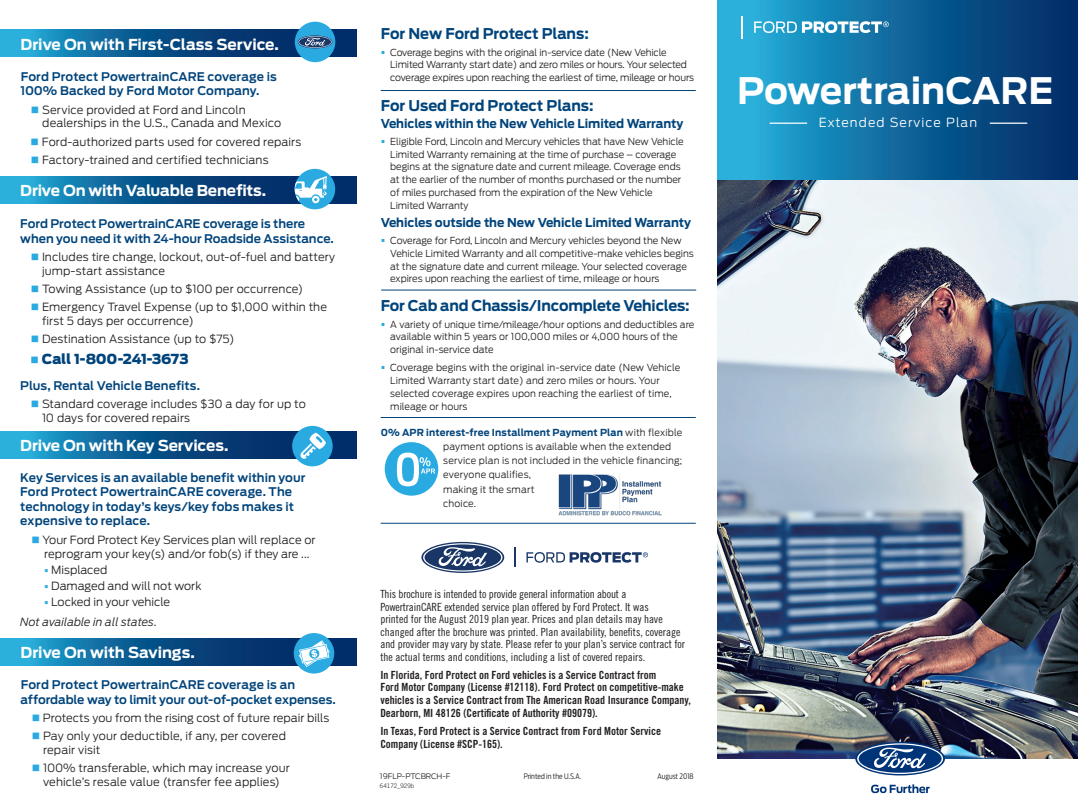
<style>
.page{position:relative;width:1078px;height:810px;background:#fff}
.page>*{position:absolute;margin:0;border:0;box-sizing:border-box;transform-origin:0 0}
.t1{font:700 36.25px "Ford Antenna";color:#fff}
.t2{font:700 15px "Ford Antenna";letter-spacing:-.01em;color:#fff}
.Headlines_11_5_13_5{font:700 14.75px "Ford Antenna";letter-spacing:-.01em;color:#00447b}
.icon_bullets{font:900 13.75px "Ford Antenna";letter-spacing:-.015em;color:#00447b}
.t3{font:300 12.5px "Ford Antenna";letter-spacing:.09em;color:#fff}
.t4{font:700 12.25px "Ford Antenna";letter-spacing:-.005em;color:#00447b}
.icon_bullets-2{font:600 11.88px/14.4px "Ford Antenna";color:#00447b}
.icon_bullets-3{font:300 11.25px/13.8px "Ford Antenna";letter-spacing:.005em;color:#231f20}
.t5{font:11.25px/12.5px "Trade Gothic LT Std Cn 18";color:#231f20}
.t6{font:11.25px/12.9px "Trade Gothic LT Std Bd Cn 20";color:#231f20}
.t7{font:italic 300 11.25px "Ford Antenna";letter-spacing:-.005em;color:#231f20}
.icon_bullets-4{font:300 9.62px/12.9px "Ford Antenna";letter-spacing:-.005em;color:#231f20}
.icon_bullets-5{font:300 9.62px/14.1px "Ford Antenna";letter-spacing:.015em;color:#231f20}
.t8{font:300 7.5px "Ford Antenna Cond";color:#231f20}
.t9{font:300 7.5px "Ford Antenna";color:#231f20}
.t10{font:300 6.25px "Trade Gothic LT Std";color:#231f20}
.s1{color:#2baae1}
.s2{font-weight:900;color:#2baae1}
.s3{font-style:normal}
.s4{font-weight:900;font-size:11.5px;color:#2baae1}
.s5{font-weight:700;color:#00447b}
</style>
<div class="page">
<img style="left:718px;top:180px;width:360px;height:578px">
<div style="left:718px;top:0;width:360px;height:180px;background:linear-gradient(to right,#27b5e0,#002460)"></div>
<hr style="left:990px;top:123px;width:37px;height:1px;background:#fff">
<svg style="left:855px;top:742px;width:90px;height:33px"></svg>
<svg style="left:857px;top:743px;width:86px;height:31px"></svg>
<svg style="left:871px;top:784px;width:58px;height:9px"></svg>
<svg style="left:421px;top:542px;width:83px;height:31px"></svg>
<svg style="left:423px;top:543px;width:79px;height:29px"></svg>
<hr style="left:514px;top:547px;width:2px;height:20px;background:#193667">
<svg style="left:526px;top:552px;width:122px;height:11px"></svg>
<hr style="left:381px;top:90px;width:315px;height:1px;background:#00447b">
<img style="left:553px;top:474px;width:119px;height:49px">
<div style="left:385px;top:442px;width:53px;height:54px;background:#29aae1;border-radius:50%"></div>
<svg style="left:397px;top:453px;width:38px;height:33px"></svg>
<hr style="left:381px;top:417px;width:315px;height:1px;background:#00447b">
<hr style="left:381px;top:523px;width:315px;height:1px;background:#00447b">
<hr style="left:381px;top:290px;width:315px;height:1px;background:#00447b">
<svg style="left:0;top:638px;width:357px;height:27px;background:#0d5d92"></svg>
<svg style="left:0;top:177px;width:357px;height:27px;background:#0d5d92"></svg>
<svg style="left:0;top:30px;width:357px;height:27px;background:#0d5c92"></svg>
<div style="left:294px;top:633px;width:40px;height:41px;background:#2baae1;border-radius:50%"></div>
<svg style="left:299px;top:640px;width:31px;height:27px"></svg>
<div style="left:295px;top:169px;width:40px;height:40px;background:#2baae1;border-radius:50%"></div>
<svg style="left:295px;top:176px;width:32px;height:27px"></svg>
<div style="left:295px;top:22px;width:40px;height:40px;background:#2baae1;border-radius:50%"></div>
<svg style="left:298px;top:35px;width:34px;height:13px"></svg>
<svg style="left:298px;top:36px;width:34px;height:12px"></svg>
<svg style="left:0;top:432px;width:357px;height:27px;background:#0d5d92"></svg>
<div style="left:292px;top:426px;width:41px;height:40px;background:#29aae1;border-radius:50%"></div>
<svg style="left:300px;top:433px;width:26px;height:26px"></svg>
<svg style="left:741px;top:16px;width:1px;height:22px"></svg>
<svg style="left:754px;top:21px;width:135px;height:12px"></svg>
<hr style="left:769px;top:123px;width:38px;height:1px;background:#fff">
<p class="t2" style="left:21px;top:31px;width:260px">Drive On with First-Class Service.</p>
<p class="icon_bullets-2" style="left:21px;top:68px;width:258px">Ford Protect PowertrainCARE coverage is<br>100% Backed by Ford Motor Company.</p>
<p class="icon_bullets-3" style="left:42px;top:101px;width:240px;text-indent:-11px"><span class="s1">■</span> Service provided at Ford and Lincoln dealerships in the U.S., Canada and Mexico</p>
<p class="icon_bullets-3" style="left:31px;top:133px;width:272px"><span class="s1">■</span> Ford-authorized parts used for covered repairs</p>
<p class="icon_bullets-3" style="left:31px;top:152px;width:239px"><span class="s1">■</span> Factory-trained and certified technicians</p>
<p class="t2" style="left:20px;top:177px;width:247px">Drive On with Valuable Benefits.</p>
<p class="icon_bullets-2" style="left:20px;top:215px;width:315px;line-height:15px">Ford Protect PowertrainCARE coverage is there when you need it with 24-hour Roadside Assistance.</p>
<p class="icon_bullets-3" style="left:42px;top:249px;width:295px;text-indent:-11px"><span class="s1">■</span> Includes tire change, lockout, out-of-fuel and battery jump-start assistance</p>
<p class="icon_bullets-3" style="left:31px;top:281px;width:274px"><span class="s1">■</span> Towing Assistance (up to $100 per occurrence)</p>
<p class="icon_bullets-3" style="left:42px;top:299px;width:286px;text-indent:-11px"><span class="s1">■</span> Emergency Travel Expense (up to $1,000 within the first 5 days per occurrence)</p>
<p class="icon_bullets-3" style="left:31px;top:331px;width:205px"><span class="s1">■</span> Destination Assistance (up to $75)</p>
<p class="icon_bullets" style="left:30px;top:347px;width:160px"><span class="s1">■</span> Call 1-800-241-3673</p>
<p class="icon_bullets-2" style="left:20px;top:377px;width:181px">Plus, Rental Vehicle Benefits.</p>
<p class="icon_bullets-3" style="left:42px;top:396px;width:265px;text-indent:-11px"><span class="s1">■</span> Standard coverage includes $30 a day for up to<br>10 days for covered repairs</p>
<p class="t2" style="left:20px;top:432px;width:210px">Drive On with Key Services.</p>
<p class="icon_bullets-2" style="left:20px;top:469px;width:287px">Key Services is an available benefit within your</p>
<p class="icon_bullets-2" style="left:20px;top:484px;width:275px">Ford Protect PowertrainCARE coverage. The technology in today’s keys/key fobs makes it expensive to replace.</p>
<p class="icon_bullets-3" style="left:32px;top:532px;width:286px;text-align:center"><span class="s1">■</span> Your Ford Protect Key Services plan will replace or reprogram your key(s) and/or fob(s) if they are ...</p>
<p class="icon_bullets-3" style="left:44px;top:562px;width:65px"><span class="s2">•</span> Misplaced</p>
<p class="icon_bullets-3" style="left:44px;top:578px;width:159px"><span class="s2">•</span> Damaged and will not work</p>
<p class="icon_bullets-3" style="left:44px;top:594px;width:128px"><span class="s2">•</span> Locked in your vehicle</p>
<p class="t7" style="left:20px;top:612px;width:138px">Not available in all states<span class="s3">.</span></p>
<p class="t2" style="left:21px;top:639px;width:176px">Drive On with Savings.</p>
<p class="icon_bullets-2" style="left:21px;top:677px;width:317px">Ford Protect PowertrainCARE coverage is an affordable way to limit your out-of-pocket expenses.</p>
<p class="icon_bullets-3" style="left:32px;top:710px;width:299px"><span class="s1">■</span> Protects you from the rising cost of future repair bills</p>
<p class="icon_bullets-3" style="left:43px;top:728px;width:244px;text-indent:-11px"><span class="s1">■</span> Pay only your deductible, if any, per covered repair visit</p>
<p class="icon_bullets-3" style="left:32px;top:760px;width:259px;text-align:center"><span class="s1">■</span> 100% transferable, which may increase your vehicle’s resale value (transfer fee applies)</p>
<p class="Headlines_11_5_13_5" style="left:381px;top:20px;width:210px">For New Ford Protect Plans:</p>
<p class="icon_bullets-4" style="left:390px;top:44px;width:305px;text-indent:-10px"><span class="s4">•</span> Coverage begins with the original in-service date (New Vehicle<br>Limited Warranty start date) and zero miles or hours. Your selected coverage expires upon reaching the earliest of time, mileage or hours</p>
<p class="Headlines_11_5_13_5" style="left:381px;top:92px;width:214px">For Used Ford Protect Plans:</p>
<p class="t4" style="left:381px;top:112px;width:304px">Vehicles within the New Vehicle Limited Warranty</p>
<p class="icon_bullets-4" style="left:390px;top:134px;width:295px;text-indent:-10px"><span class="s4">•</span> Eligible Ford, Lincoln and Mercury vehicles that have New Vehicle Limited Warranty remaining at the time of purchase – coverage begins at the signature date and current mileage. Coverage ends at the earlier of the number of months purchased or the number of miles purchased from the expiration of the New Vehicle Limited Warranty</p>
<p class="t4" style="left:381px;top:211px;width:312px">Vehicles outside the New Vehicle Limited Warranty</p>
<p class="icon_bullets-4" style="left:390px;top:233px;width:305px;text-indent:-10px"><span class="s4">•</span> Coverage for Ford, Lincoln and Mercury vehicles beyond the New Vehicle Limited Warranty and all competitive-make vehicles begins at the signature date and current mileage. Your selected coverage expires upon reaching the earliest of time, mileage or hours</p>
<p class="Headlines_11_5_13_5" style="left:381px;top:292px;width:310px">For Cab and Chassis/Incomplete Vehicles:</p>
<p class="icon_bullets-4" style="left:390px;top:317px;width:306px;text-indent:-10px"><span class="s4">•</span> A variety of unique time/mileage/hour options and deductibles are available within 5 years or 100,000 miles or 4,000 hours of the original in-service date</p>
<p class="icon_bullets-4" style="left:390px;top:360px;width:292px;text-indent:-10px"><span class="s4">•</span> Coverage begins with the original in-service date (New Vehicle Limited Warranty start date) and zero miles or hours. Your selected coverage expires upon reaching the earliest of time, mileage or hours</p>
<p class="icon_bullets-5" style="left:443px;top:424px;width:241px;text-indent:-62px"><span class="s5">0% APR interest-free Installment Payment Plan</span> with flexible payment options is available when the extended service plan is not included in the vehicle financing; everyone qualifies,<br>making it the smart<br>choice.</p>
<p class="t5" style="left:380px;top:588px;width:306px">This brochure is intended to provide general information about a PowertrainCARE extended service plan offered by Ford Protect. It was<br>printed for the August 2019 plan year. Prices and plan details may have changed after the brochure was printed. Plan availability, benefits, coverage and provider may vary by state. Please refer to your plan’s service contract for the actual terms and conditions, including a list of covered repairs.</p>
<p class="t6" style="left:380px;top:668px;width:312px">In Florida, Ford Protect on Ford vehicles is a Service Contract from<br>Ford Motor Company (License #12118). Ford Protect on competitive-make vehicles is a Service Contract from The American Road Insurance Company, Dearborn, MI 48126 (Certificate of Authority #09079).</p>
<p class="t6" style="left:380px;top:725px;width:282px;line-height:12.5px">In Texas, Ford Protect is a Service Contract from Ford Motor Service<br>Company (License #SCP-165).</p>
<p class="t9" style="left:380px;top:770px;width:72px">19FLP-PTCBRCH-F</p>
<p class="t8" style="left:524px;top:770px;width:59px">Printed in the U.S.A.</p>
<p class="t8" style="left:657px;top:770px;width:38px">August 2018</p>
<p class="t10" style="left:380px;top:782px;width:36px">64172_929b</p>
<p class="t1" style="left:737px;top:59px;width:318px">PowertrainCARE</p>
<p class="t3" style="left:819px;top:112px;width:160px">Extended Service Plan</p>
</div>
